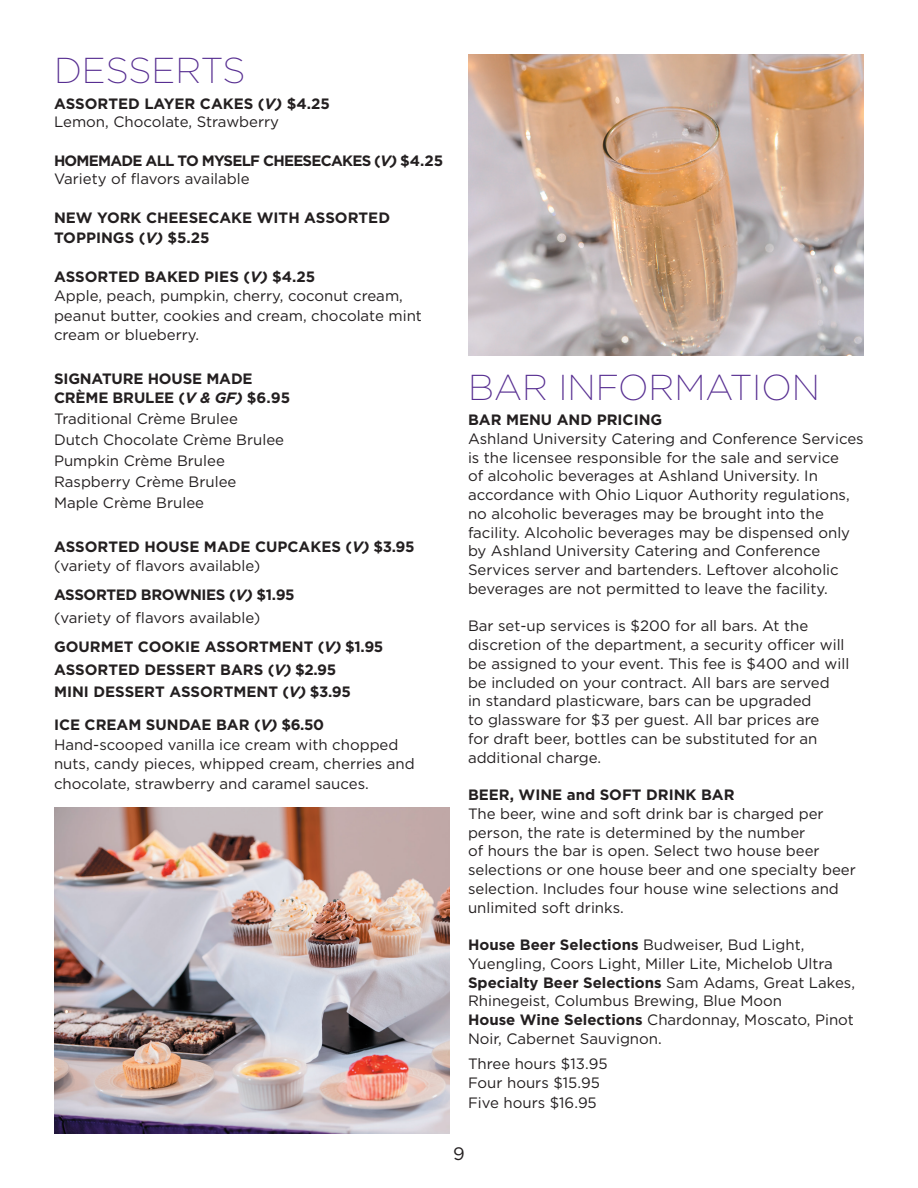
<style>
.page{position:relative;width:918px;height:1188px;background:#fff}
.page>*{position:absolute;margin:0;border:0;box-sizing:border-box;transform-origin:0 0}
.t1{font:200 36px "Gotham";color:#572e91}
.t2{font:18px "Gotham";color:#231f20}
.t3{font:15px/18.8px "Gotham";color:#231f20}
.t4{font:700 15px/19.5px "Gotham";color:#231f20}
.t5{font:700 15px/18px "Gotham";letter-spacing:-.05em;color:#231f20}
.s1{font-weight:700}
.s2{font-weight:700;font-style:italic}
.s3{font-style:italic}
.s4{font-weight:400}
</style>
<div class="page">
<img style="left:54px;top:808px;width:396px;height:326px">
<img style="left:468px;top:54px;width:396px;height:301px">
<h1 class="t1" style="left:54px;top:48px;width:193px">DESSERTS</h1>
<p class="t3" style="left:54px;top:94px;width:277px;line-height:18px"><span class="s1">ASSORTED LAYER CAKES (</span><span class="s2">V)</span> <span class="s1">$4.25<br></span>Lemon, Chocolate, Strawberry</p>
<p class="t5" style="left:54px;top:152px;width:391px">HOMEMADE ALL TO MYSELF CHEESECAKES (<span class="s3">V)</span> $4.25<br><span class="s4">Variety of flavors available</span></p>
<p class="t4" style="left:54px;top:208px;width:338px">NEW YORK CHEESECAKE WITH ASSORTED<br>TOPPINGS (<span class="s3">V)</span> $5.25</p>
<p class="t3" style="left:54px;top:266px;width:369px;line-height:19.5px"><span class="s1">ASSORTED BAKED PIES (</span><span class="s2">V)</span> <span class="s1">$4.25<br></span>Apple, peach, pumpkin, cherry, coconut cream, peanut butter, cookies and cream, chocolate mint cream or blueberry.</p>
<p class="t4" style="left:54px;top:368px;width:238px">SIGNATURE HOUSE MADE<br>CRÈME BRULEE (<span class="s3">V &amp; GF)</span> $6.95</p>
<p class="t3" style="left:54px;top:408px;width:232px;line-height:21px">Traditional Crème Brulee<br>Dutch Chocolate Crème Brulee<br>Pumpkin Crème Brulee<br>Raspberry Crème Brulee<br>Maple Crème Brulee</p>
<p class="t4" style="left:54px;top:536px;width:362px">ASSORTED HOUSE MADE CUPCAKES (<span class="s3">V)</span> $3.95 <span class="s4">(variety of flavors available)</span></p>
<p class="t3" style="left:54px;top:583px;width:242px;line-height:22.5px"><span class="s1">ASSORTED BROWNIES (</span><span class="s2">V)</span> <span class="s1">$1.95 </span>(variety of flavors available)</p>
<p class="t4" style="left:54px;top:635px;width:331px;line-height:22.5px">GOURMET COOKIE ASSORTMENT (<span class="s3">V)</span> $1.95<br>ASSORTED DESSERT BARS (<span class="s3">V)</span> $2.95<br>MINI DESSERT ASSORTMENT (<span class="s3">V)</span> $3.95</p>
<p class="t3" style="left:54px;top:715px;width:362px;line-height:19.5px"><span class="s1">ICE CREAM SUNDAE BAR (</span><span class="s2">V)</span> <span class="s1">$6.50<br></span>Hand-scooped vanilla ice cream with chopped nuts, candy pieces, whipped cream, cherries and chocolate, strawberry and caramel sauces.</p>
<h1 class="t1" style="left:468px;top:365px;width:354px">BAR INFORMATION</h1>
<p class="t4" style="left:468px;top:410px;width:196px">BAR MENU AND PRICING</p>
<p class="t3" style="left:468px;top:429px;width:397px">Ashland University Catering and Conference Services is the licensee responsible for the sale and service<br>of alcoholic beverages at Ashland University. In accordance with Ohio Liquor Authority regulations, no alcoholic beverages may be brought into the facility. Alcoholic beverages may be dispensed only by Ashland University Catering and Conference Services server and bartenders. Leftover alcoholic beverages are not permitted to leave the facility.</p>
<p class="t3" style="left:468px;top:616px;width:383px">Bar set-up services is $200 for all bars. At the discretion of the department, a security officer will be assigned to your event. This fee is $400 and will be included on your contract. All bars are served<br>in standard plasticware, bars can be upgraded<br>to glassware for $3 per guest. All bar prices are<br>for draft beer, bottles can be substituted for an additional charge.</p>
<p class="t4" style="left:468px;top:785px;width:268px">BEER, WINE and SOFT DRINK BAR</p>
<p class="t3" style="left:468px;top:804px;width:389px">The beer, wine and soft drink bar is charged per person, the rate is determined by the number<br>of hours the bar is open. Select two house beer selections or one house beer and one specialty beer selection. Includes four house wine selections and unlimited soft drinks.</p>
<p class="t3" style="left:468px;top:935px;width:389px"><span class="s1">House Beer Selections</span> Budweiser, Bud Light, Yuengling, Coors Light, Miller Lite, Michelob Ultra <span class="s1">Specialty Beer Selections</span> Sam Adams, Great Lakes, Rhinegeist, Columbus Brewing, Blue Moon<br><span class="s1">House Wine Selections</span> Chardonnay, Moscato, Pinot Noir, Cabernet Sauvignon.</p>
<p class="t3" style="left:468px;top:1054px;width:141px;line-height:19.2px">Three hours $13.95<br>Four hours $15.95<br>Five hours $16.95</p>
<p class="t2" style="left:453px;top:1142px;width:13px">9</p>
</div>
